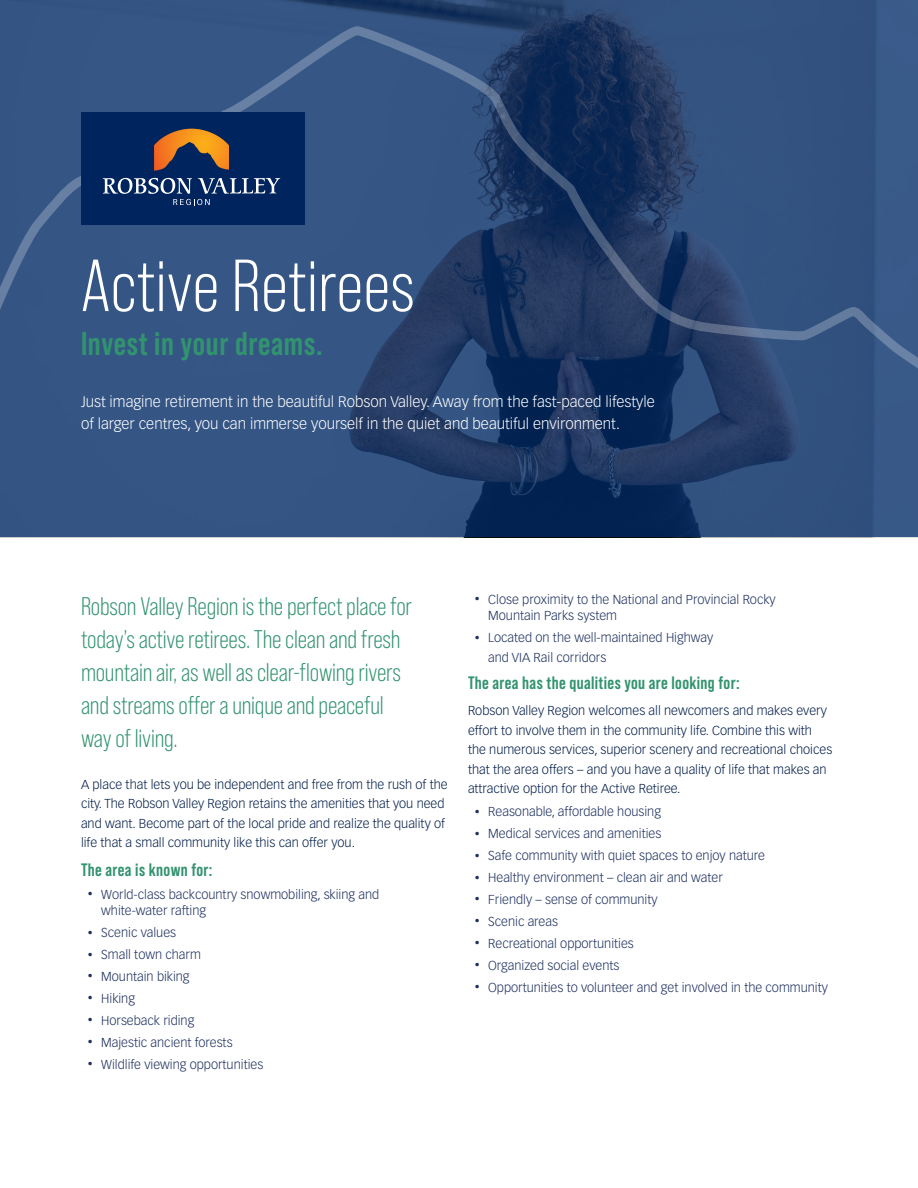
<style>
.page{position:relative;width:918px;height:1188px;background:#fff}
.page>*{position:absolute;margin:0;border:0;box-sizing:border-box;transform-origin:0 0}
.t1{font:73.5px "Bebas Neue Pro";color:#fff}
.t2{font:700 33px "Bebas Neue Pro";letter-spacing:.02em;color:#32936f}
.t3{font:25.5px/33px "Bebas Neue Pro";letter-spacing:-.01em;color:#32936f}
.t4{font:700 18px "Bebas Neue Pro";letter-spacing:.02em;color:#32936f}
.t5{font:300 15px/22.5px "Vectora LT Pro";color:#fff}
.t6{font:300 12.75px/16.5px "Vectora LT Pro";color:#1d2f5e}
.t7{font:300 12.75px/19.5px "Vectora LT Pro";color:#021d49}
.s1{font-size:9.75px}
</style>
<div class="page">
<svg style="left:0;top:0;width:918px;height:26px;background:#2f4e7a"></svg>
<svg style="left:0;top:26px;width:918px;height:512px;background:#2d4b78"></svg>
<div style="left:81px;top:112px;width:223px;height:113px;background:#00245d"></div>
<svg style="left:103px;top:178px;width:177px;height:27px"></svg>
<svg style="left:154px;top:129px;width:75px;height:42px"></svg>
<h1 class="t1" style="left:81px;top:245px;width:335px">Active Retirees</h1>
<h2 class="t2" style="left:81px;top:324px;width:243px">Invest in your dreams.</h2>
<p class="t5" style="left:81px;top:390px;width:575px">Just imagine retirement in the beautiful Robson Valley. Away from the fast-paced lifestyle of larger centres, you can immerse yourself in the quiet and beautiful environment.</p>
<h3 class="t3" style="left:81px;top:589px;width:333px">Robson Valley Region is the perfect place for today’s active retirees. The clean and fresh mountain air, as well as clear-flowing rivers and streams offer a unique and peaceful way of living.</h3>
<p class="t7" style="left:81px;top:774px;width:368px">A place that lets you be independent and free from the rush of the city. The Robson Valley Region retains the amenities that you need and want. Become part of the local pride and realize the quality of life that a small community like this can offer you.</p>
<h3 class="t4" style="left:81px;top:859px;width:133px">The area is known for:</h3>
<p class="t6" style="left:101px;top:886px;width:280px;text-indent:-14px"><span class="s1">•</span> World-class backcountry snowmobiling, skiing and white-water rafting</p>
<p class="t6" style="left:88px;top:924px;width:90px"><span class="s1">•</span> Scenic values</p>
<p class="t6" style="left:88px;top:946px;width:115px"><span class="s1">•</span> Small town charm</p>
<p class="t6" style="left:88px;top:968px;width:103px"><span class="s1">•</span> Mountain biking</p>
<p class="t6" style="left:88px;top:990px;width:49px"><span class="s1">•</span> Hiking</p>
<p class="t6" style="left:88px;top:1012px;width:108px"><span class="s1">•</span> Horseback riding</p>
<p class="t6" style="left:88px;top:1034px;width:146px"><span class="s1">•</span> Majestic ancient forests</p>
<p class="t6" style="left:88px;top:1056px;width:177px"><span class="s1">•</span> Wildlife viewing opportunities</p>
<p class="t6" style="left:488px;top:591px;width:289px;text-indent:-14px"><span class="s1">•</span> Close proximity to the National and Provincial Rocky<br>Mountain Parks system</p>
<p class="t6" style="left:488px;top:628px;width:226px;line-height:19.5px;text-indent:-14px"><span class="s1">•</span> Located on the well-maintained Highway and VIA Rail corridors</p>
<h3 class="t4" style="left:468px;top:672px;width:273px">The area has the qualities you are looking for:</h3>
<p class="t7" style="left:468px;top:701px;width:366px">Robson Valley Region welcomes all newcomers and makes every effort to involve them in the community life. Combine this with the numerous services, superior scenery and recreational choices that the area offers – and you have a quality of life that makes an attractive option for the Active Retiree.</p>
<p class="t6" style="left:475px;top:804px;width:188px"><span class="s1">•</span> Reasonable, affordable housing</p>
<p class="t6" style="left:475px;top:825px;width:188px"><span class="s1">•</span> Medical services and amenities</p>
<p class="t6" style="left:475px;top:847px;width:292px"><span class="s1">•</span> Safe community with quiet spaces to enjoy nature</p>
<p class="t6" style="left:475px;top:869px;width:250px"><span class="s1">•</span> Healthy environment – clean air and water</p>
<p class="t6" style="left:475px;top:891px;width:184px"><span class="s1">•</span> Friendly – sense of community</p>
<p class="t6" style="left:475px;top:913px;width:85px"><span class="s1">•</span> Scenic areas</p>
<p class="t6" style="left:475px;top:935px;width:161px"><span class="s1">•</span> Recreational opportunities</p>
<p class="t6" style="left:475px;top:957px;width:146px"><span class="s1">•</span> Organized social events</p>
<p class="t6" style="left:475px;top:979px;width:355px"><span class="s1">•</span> Opportunities to volunteer and get involved in the community</p>
</div>
